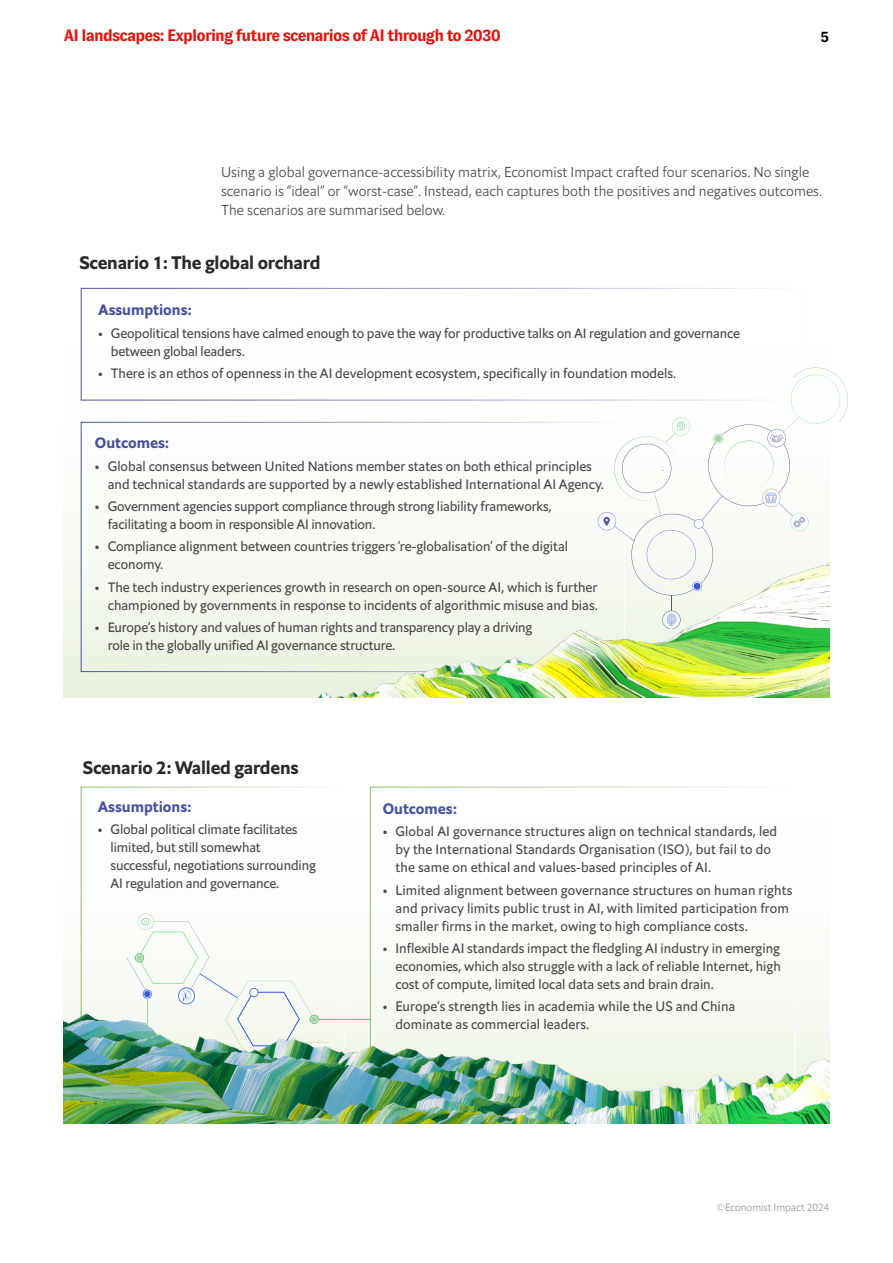
<style>
.page{position:relative;width:893px;height:1263px;background:#fff}
.page>*{position:absolute;margin:0;border:0;box-sizing:border-box;transform-origin:0 0}
.t1{font:18px "Econ Sans Bol";letter-spacing:-.01em;color:#292929}
.t2{font:700 16.5px "GT Zirkon";letter-spacing:-.05em;color:#e3120b}
.t3{font:15px "Econ Sans Bol";color:#48529a}
.t4{font:700 15px "GT Zirkon";color:#000}
.t5{font:14.25px/19.2px "Econ Sans Lig";letter-spacing:.005em;color:#484848}
.t6{font:13.5px/18px "Econ Sans Reg";color:#484848}
.t7{font:10.5px "Econ Sans Lig";color:#939393}
.s1{font-family:"Econ Sans Lig";font-size:14.25px}
</style>
<div class="page">
<div style="left:64px;top:254px;width:765px;height:443px;background:linear-gradient(to bottom,#fff,#eef3e5)"></div>
<div style="left:81px;top:288px;width:723px;height:112px;border:1px solid #fff"></div>
<img style="left:309px;top:420px;width:520px;height:277px">
<svg style="left:598px;top:367px;width:250px;height:296px"></svg>
<svg style="left:126px;top:913px;width:84px;height:66px"></svg>
<img style="left:64px;top:979px;width:765px;height:145px">
<p class="t2" style="left:64px;top:27px;width:439px">AI landscapes: Exploring future scenarios of AI through to 2030</p>
<p class="t4" style="left:821px;top:28px;width:10px">5</p>
<p class="t5" style="left:221px;top:162px;width:602px">Using a global governance-accessibility matrix, Economist Impact crafted four scenarios. No single scenario is “ideal” or “worst-case”. Instead, each captures both the positives and negatives outcomes.<br>The scenarios are summarised below.</p>
<h1 class="t1" style="left:79px;top:251px;width:243px">Scenario 1: The global orchard</h1>
<p class="t3" style="left:98px;top:300px;width:95px">Assumptions:</p>
<p class="t6" style="left:111px;top:324px;width:631px;text-indent:-13px"><span class="s1">•</span> Geopolitical tensions have calmed enough to pave the way for productive talks on AI regulation and governance between global leaders.</p>
<p class="t6" style="left:98px;top:364px;width:579px"><span class="s1">•</span> There is an ethos of openness in the AI development ecosystem, specifically in foundation models.</p>
<p class="t3" style="left:95px;top:433px;width:76px">Outcomes:</p>
<p class="t6" style="left:108px;top:457px;width:498px;text-indent:-13px"><span class="s1">•</span> Global consensus between United Nations member states on both ethical principles and technical standards are supported by a newly established International AI Agency.</p>
<p class="t6" style="left:108px;top:497px;width:445px;text-indent:-13px"><span class="s1">•</span> Government agencies support compliance through strong liability frameworks, facilitating a boom in responsible AI innovation.</p>
<p class="t6" style="left:108px;top:537px;width:462px;text-indent:-13px"><span class="s1">•</span> Compliance alignment between countries triggers ‘re-globalisation’ of the digital economy.</p>
<p class="t6" style="left:95px;top:578px;width:504px;text-align:right"><span class="s1">•</span> The tech industry experiences growth in research on open-source AI, which is further championed by governments in response to incidents of algorithmic misuse and bias.</p>
<p class="t6" style="left:108px;top:618px;width:426px;text-indent:-13px"><span class="s1">•</span> Europe’s history and values of human rights and transparency play a driving role in the globally unified AI governance structure.</p>
<h1 class="t1" style="left:83px;top:756px;width:217px">Scenario 2: Walled gardens</h1>
<p class="t3" style="left:98px;top:797px;width:95px">Assumptions:</p>
<p class="t6" style="left:111px;top:820px;width:207px;text-indent:-13px"><span class="s1">•</span> Global political climate facilitates limited, but still somewhat successful, negotiations surrounding AI regulation and governance.</p>
<p class="t3" style="left:383px;top:799px;width:76px">Outcomes:</p>
<p class="t6" style="left:395px;top:822px;width:383px;text-indent:-13px"><span class="s1">•</span> Global AI governance structures align on technical standards, led by the International Standards Organisation (ISO), but fail to do the same on ethical and values-based principles of AI.</p>
<p class="t6" style="left:395px;top:881px;width:399px;text-indent:-13px"><span class="s1">•</span> Limited alignment between governance structures on human rights and privacy limits public trust in AI, with limited participation from smaller firms in the market, owing to high compliance costs.</p>
<p class="t6" style="left:395px;top:939px;width:387px;text-align:justify;text-indent:-13px"><span class="s1">•</span> Inflexible AI standards impact the fledgling AI industry in emerging economies, which also struggle with a lack of reliable Internet, high cost of compute, limited local data sets and brain drain.</p>
<p class="t6" style="left:395px;top:997px;width:341px;text-indent:-13px"><span class="s1">•</span> Europe’s strength lies in academia while the US and China dominate as commercial leaders.</p>
<p class="t7" style="left:716px;top:1201px;width:114px">©Economist Impact 2024</p>
</div>
